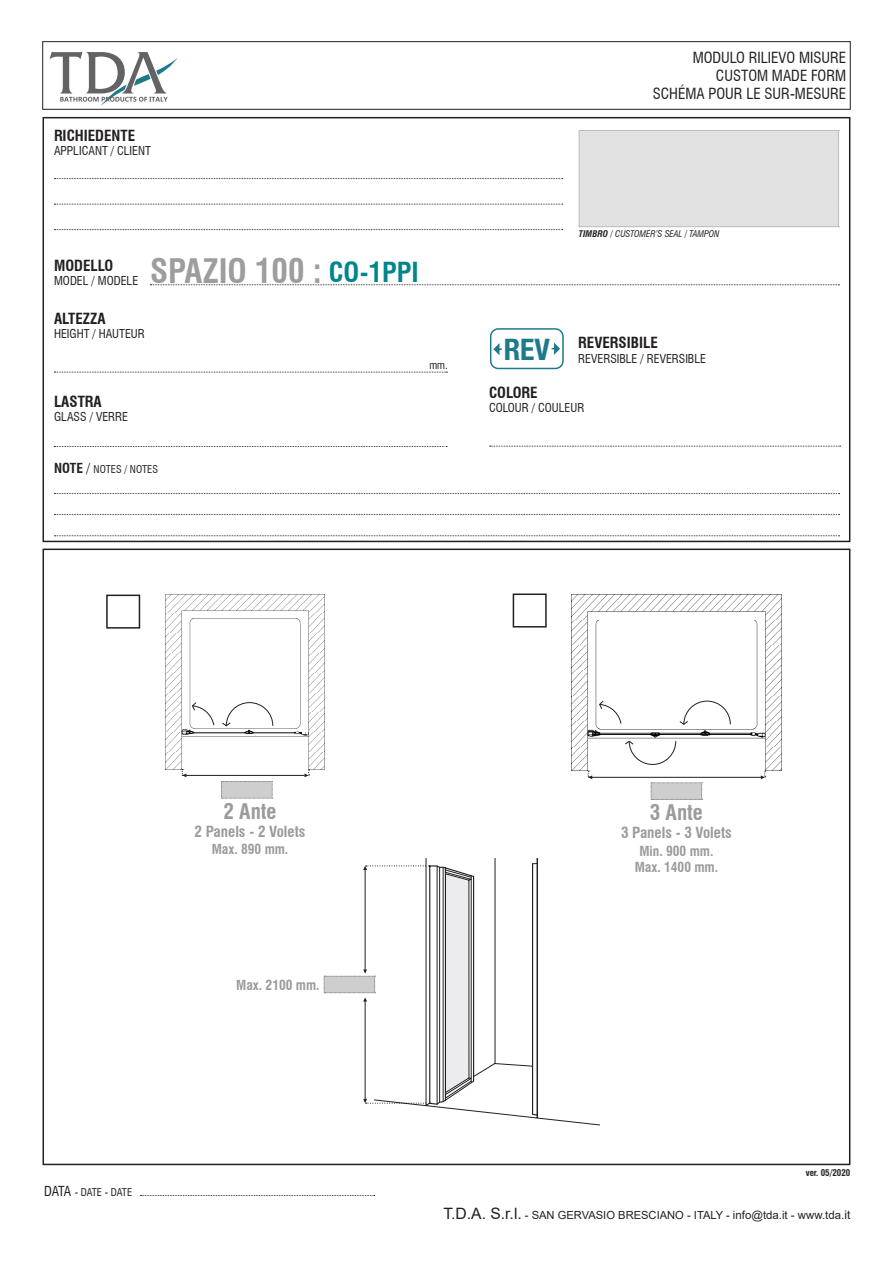
<style>
.page{position:relative;width:893px;height:1263px;background:#fff}
.page>*{position:absolute;margin:0;border:0;box-sizing:border-box;transform-origin:0 0}
.t1{font:700 condensed 33px "Swiss 721 BT";color:#9d9d9d}
.t2{font:700 condensed 29.7px "Helvetica Neue LT Pro";color:#1e7a89}
.t3{font:700 condensed 27px "Swiss 721 BT";color:#00868e}
.t4{font:700 condensed 21px "Swiss 721 BT";color:#9c9b9b}
.t5{font:condensed 15px "Swiss 721 BT";color:#231f20}
.t6{font:700 condensed 15px "Swiss 721 BT";color:#231f20}
.t7{font:700 condensed 15px "Swiss 721 BT";color:#9c9b9b}
.t8{font:700 condensed 13.5px "Swiss 721 BT";color:#9c9b9b}
.t9{font:condensed 12px "Swiss 721 BT";color:#231f20}
.t10{font:11.1px "Arial";color:#231f20}
.t11{font:condensed 10.5px "Swiss 721 BT";color:#231f20}
.t12{font:italic condensed 9px "Swiss 721 BT";color:#231f20}
.t13{font:700 condensed 9px "Swiss 721 BT";color:#231f20}
.s1{font-weight:700;font-size:13.5px}
.s2{font-size:13.5px}
.s3{font-weight:700}
.s4{font-size:15.6px}
.s5{font-size:11.4px}
.s6{font-size:12px}
</style>
<div class="page">
<div style="left:43px;top:41px;width:807px;height:68px;border:1px solid #231f20"></div>
<svg style="left:140px;top:1195px;width:235px;height:1px"></svg>
<svg style="left:50px;top:52px;width:128px;height:54px"></svg>
<svg style="left:54px;top:204px;width:509px;height:1px"></svg>
<svg style="left:54px;top:178px;width:509px;height:1px"></svg>
<svg style="left:490px;top:446px;width:351px;height:1px"></svg>
<svg style="left:54px;top:446px;width:393px;height:1px"></svg>
<svg style="left:54px;top:229px;width:509px;height:1px"></svg>
<svg style="left:54px;top:493px;width:786px;height:1px"></svg>
<svg style="left:54px;top:514px;width:786px;height:1px"></svg>
<svg style="left:54px;top:535px;width:786px;height:1px"></svg>
<svg style="left:54px;top:372px;width:393px;height:1px"></svg>
<svg style="left:150px;top:284px;width:689px;height:1px"></svg>
<div style="left:579px;top:130px;width:261px;height:97px;background:#e1e1e1"></div>
<div style="left:43px;top:117px;width:807px;height:425px;border:2px solid #231f20"></div>
<div style="left:490px;top:328px;width:74px;height:41px;border:2px solid #1e7a89;border-radius:8px"></div>
<svg style="left:493px;top:343px;width:9px;height:12px"></svg>
<svg style="left:552px;top:343px;width:8px;height:12px"></svg>
<svg style="left:221px;top:781px;width:52px;height:18px"></svg>
<hr style="left:186px;top:775px;width:118px;height:1px;background:#231f20">
<svg style="left:651px;top:782px;width:52px;height:18px"></svg>
<hr style="left:591px;top:777px;width:170px;height:1px;background:#231f20">
<div style="left:106px;top:595px;width:34px;height:34px;border:2px solid #231f20"></div>
<div style="left:513px;top:593px;width:34px;height:34px;border:2px solid #231f20"></div>
<img style="left:166px;top:594px;width:159px;height:175px">
<img style="left:572px;top:595px;width:209px;height:175px">
<svg style="left:222px;top:702px;width:51px;height:24px"></svg>
<svg style="left:192px;top:702px;width:22px;height:24px"></svg>
<svg style="left:599px;top:701px;width:22px;height:23px"></svg>
<svg style="left:679px;top:701px;width:52px;height:24px"></svg>
<svg style="left:625px;top:741px;width:51px;height:24px"></svg>
<svg style="left:182px;top:769px;width:4px;height:8px"></svg>
<svg style="left:324px;top:863px;width:214px;height:253px"></svg>
<svg style="left:304px;top:770px;width:6px;height:7px"></svg>
<svg style="left:588px;top:771px;width:4px;height:8px"></svg>
<svg style="left:761px;top:771px;width:5px;height:8px"></svg>
<p class="t6" style="left:54px;top:126px;width:83px">RICHIEDENTE</p>
<p class="t9" style="left:54px;top:143px;width:98px">APPLICANT / CLIENT</p>
<p class="t6" style="left:54px;top:256px;width:61px">MODELLO</p>
<p class="t9" style="left:54px;top:273px;width:86px">MODEL / MODELE</p>
<p class="t1" style="left:150px;top:251px;width:173px">SPAZIO 100 :</p>
<p class="t3" style="left:329px;top:256px;width:92px">CO-1PPI</p>
<p class="t6" style="left:54px;top:309px;width:53px">ALTEZZA</p>
<p class="t9" style="left:54px;top:327px;width:92px">HEIGHT / HAUTEUR</p>
<p class="t6" style="left:54px;top:392px;width:49px">LASTRA</p>
<p class="t9" style="left:54px;top:410px;width:76px">GLASS / VERRE</p>
<p class="t11" style="left:429px;top:359px;width:20px">mm.</p>
<p class="t11" style="left:54px;top:463px;width:106px"><span class="s1">NOTE</span> <span class="s2">/</span> NOTES / NOTES</p>
<p class="t5" style="left:693px;top:48px;width:155px">MODULO RILIEVO MISURE</p>
<p class="t5" style="left:716px;top:66px;width:132px">CUSTOM MADE FORM</p>
<p class="t5" style="left:653px;top:84px;width:195px">SCHÉMA POUR LE SUR-MESURE</p>
<p class="t12" style="left:579px;top:229px;width:142px"><span class="s3">TIMBRO</span> / CUSTOMER’S SEAL / TAMPON</p>
<p class="t2" style="left:504px;top:331px;width:48px">REV</p>
<p class="t6" style="left:578px;top:334px;width:81px">REVERSIBILE</p>
<p class="t9" style="left:578px;top:351px;width:129px">REVERSIBLE / REVERSIBLE</p>
<p class="t6" style="left:489px;top:383px;width:50px">COLORE</p>
<p class="t9" style="left:489px;top:401px;width:97px">COLOUR / COULEUR</p>
<p class="t4" style="left:223px;top:798px;width:55px">2 Ante</p>
<p class="t7" style="left:195px;top:822px;width:112px">2 Panels - 2 Volets</p>
<p class="t8" style="left:212px;top:841px;width:78px">Max. 890 mm.</p>
<p class="t8" style="left:236px;top:976px;width:85px">Max. 2100 mm.</p>
<p class="t11" style="left:44px;top:1186px;width:90px"><span class="s2">DATA</span> - DATE - DATE</p>
<p class="t4" style="left:650px;top:800px;width:55px">3 Ante</p>
<p class="t7" style="left:621px;top:824px;width:112px">3 Panels - 3 Volets</p>
<p class="t8" style="left:639px;top:843px;width:76px">Min. 900 mm.</p>
<p class="t8" style="left:635px;top:859px;width:85px">Max. 1400 mm.</p>
<p class="t13" style="left:806px;top:1167px;width:46px">ver. 05/2020</p>
<p class="t10" style="left:443px;top:1207px;width:408px"><span class="s4">T.D.A. S.r.l.</span> - SAN GERVASIO BRESCIANO - ITALY - <span class="s5">info@tda.it - www.tda</span><span class="s6">.it</span></p>
</div>
